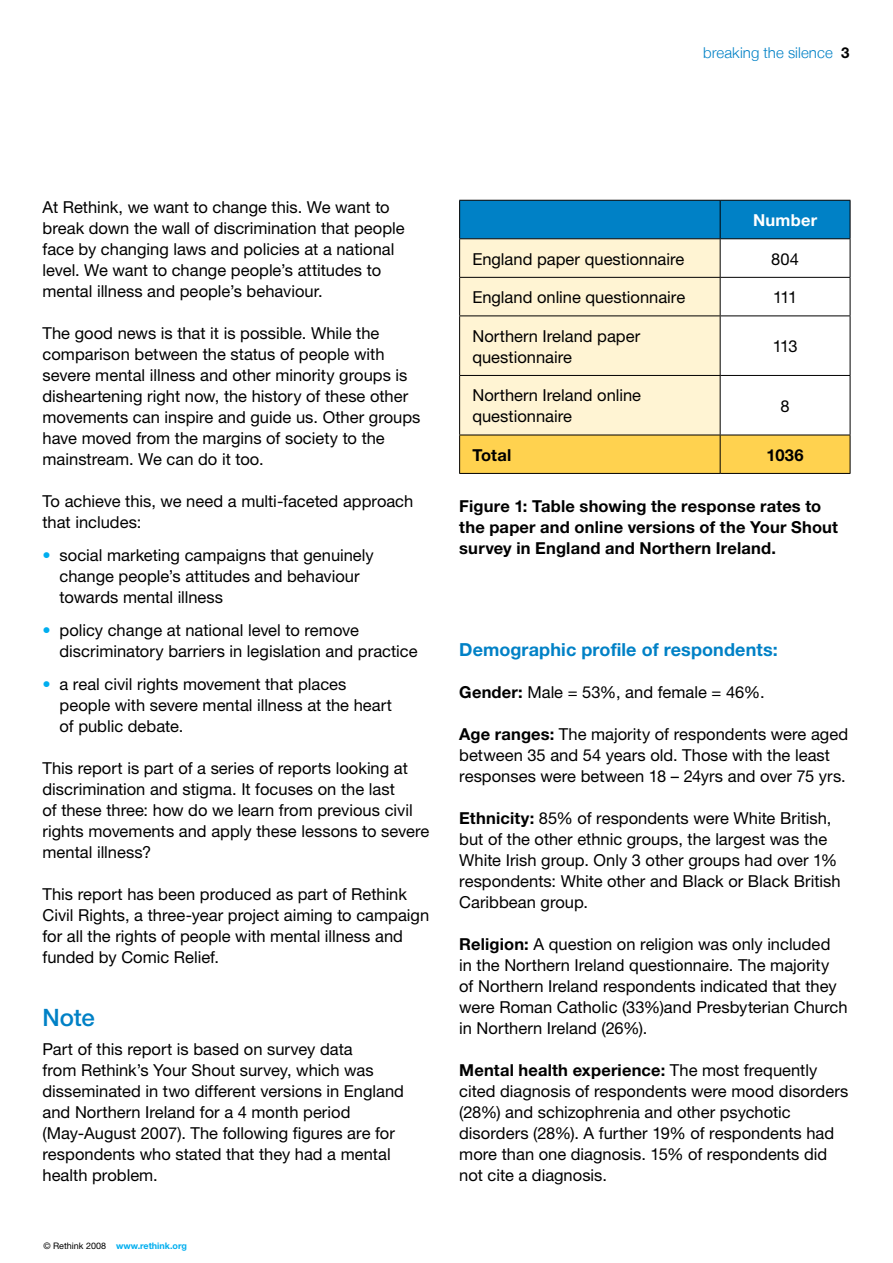
<style>
.page{position:relative;width:893px;height:1263px;background:#fff}
.page>*{position:absolute;margin:0;border:0;box-sizing:border-box;transform-origin:0 0}
.t1{font:500 24px "Helvetica Neue";color:#0081c6}
.t2{font:700 18px "Helvetica Neue";letter-spacing:.005em;color:#0081c6}
.t3{font:16.5px/21px "Helvetica Neue";color:#000}
.t4{font:700 16.5px/21px "Helvetica Neue";letter-spacing:.01em;color:#000}
.t5{font:700 16.5px "Helvetica Neue";letter-spacing:.01em;color:#fff}
.t6{font:300 15px "Helvetica Neue";letter-spacing:.005em;color:#0081c6}
.t7{font:700 9px "Helvetica Neue";color:#00aeef}
.s1{font-weight:700;color:#000}
.s2{color:#00aeef}
.s3{font-weight:400;color:#000}
.s4{font-weight:700}
</style>
<div class="page">
<div style="left:460px;top:201px;width:390px;height:37px;background:#0081c6"></div>
<div style="left:460px;top:239px;width:260px;height:196px;background:#fff4d3"></div>
<div style="left:460px;top:436px;width:390px;height:37px;background:#ffd24f"></div>
<hr style="left:459px;top:200px;width:261px;height:1px;background:#000">
<hr style="left:459px;top:201px;width:1px;height:37px;background:#000">
<hr style="left:720px;top:200px;width:130px;height:1px;background:#000">
<hr style="left:720px;top:201px;width:1px;height:37px;background:#000">
<hr style="left:850px;top:201px;width:1px;height:37px;background:#000">
<hr style="left:459px;top:238px;width:261px;height:1px;background:#000">
<hr style="left:459px;top:239px;width:1px;height:38px;background:#000">
<hr style="left:720px;top:238px;width:130px;height:1px;background:#000">
<hr style="left:720px;top:239px;width:1px;height:38px;background:#000">
<hr style="left:850px;top:239px;width:1px;height:38px;background:#000">
<hr style="left:459px;top:277px;width:261px;height:1px;background:#000">
<hr style="left:459px;top:278px;width:1px;height:37px;background:#000">
<hr style="left:720px;top:277px;width:130px;height:1px;background:#000">
<hr style="left:720px;top:278px;width:1px;height:37px;background:#000">
<hr style="left:850px;top:278px;width:1px;height:37px;background:#000">
<hr style="left:459px;top:315px;width:261px;height:1px;background:#000">
<hr style="left:459px;top:316px;width:1px;height:59px;background:#000">
<hr style="left:720px;top:315px;width:130px;height:1px;background:#000">
<hr style="left:720px;top:316px;width:1px;height:59px;background:#000">
<hr style="left:850px;top:316px;width:1px;height:59px;background:#000">
<hr style="left:459px;top:375px;width:261px;height:1px;background:#000">
<hr style="left:459px;top:376px;width:1px;height:59px;background:#000">
<hr style="left:720px;top:375px;width:130px;height:1px;background:#000">
<hr style="left:720px;top:376px;width:1px;height:59px;background:#000">
<hr style="left:850px;top:376px;width:1px;height:59px;background:#000">
<hr style="left:459px;top:435px;width:261px;height:1px;background:#000">
<hr style="left:459px;top:435px;width:1px;height:38px;background:#000">
<hr style="left:720px;top:435px;width:130px;height:1px;background:#000">
<hr style="left:720px;top:435px;width:1px;height:38px;background:#000">
<hr style="left:850px;top:435px;width:1px;height:38px;background:#000">
<hr style="left:459px;top:473px;width:261px;height:1px;background:#000">
<hr style="left:720px;top:473px;width:130px;height:1px;background:#000">
<p class="t6" style="left:703px;top:44px;width:148px">breaking the silence <span class="s1">3</span></p>
<p class="t3" style="left:43px;top:196px;width:364px">At Rethink, we want to change this. We want to break down the wall of discrimination that people face by changing laws and policies at a national level. We want to change people’s attitudes to mental illness and people’s behaviour.</p>
<p class="t3" style="left:43px;top:322px;width:379px">The good news is that it is possible. While the comparison between the status of people with severe mental illness and other minority groups is disheartening right now, the history of these other movements can inspire and guide us. Other groups have moved from the margins of society to the mainstream. We can do it too.</p>
<p class="t3" style="left:43px;top:490px;width:372px">To achieve this, we need a multi-faceted approach that includes:</p>
<p class="t3" style="left:60px;top:544px;width:316px;text-indent:-17px"><span class="s2">•</span> social marketing campaigns that genuinely change people’s attitudes and behaviour towards mental illness</p>
<p class="t3" style="left:60px;top:619px;width:360px;text-indent:-17px"><span class="s2">•</span> policy change at national level to remove discriminatory barriers in legislation and practice</p>
<p class="t3" style="left:60px;top:673px;width:334px;text-indent:-17px"><span class="s2">•</span> a real civil rights movement that places people with severe mental illness at the heart of public debate.</p>
<p class="t3" style="left:43px;top:757px;width:388px">This report is part of a series of reports looking at discrimination and stigma. It focuses on the last<br>of these three: how do we learn from previous civil rights movements and apply these lessons to severe mental illness?</p>
<p class="t3" style="left:43px;top:883px;width:388px">This report has been produced as part of Rethink Civil Rights, a three-year project aiming to campaign for all the rights of people with mental illness and funded by Comic Relief.</p>
<h1 class="t1" style="left:43px;top:1003px;width:54px">Note</h1>
<p class="t3" style="left:43px;top:1038px;width:363px">Part of this report is based on survey data<br>from Rethink’s Your Shout survey, which was disseminated in two different versions in England and Northern Ireland for a 4 month period (May-August 2007). The following figures are for respondents who stated that they had a mental health problem.</p>
<p class="t7" style="left:43px;top:1240px;width:145px"><span class="s3">© Rethink 2008</span> www.rethink.org</p>
<p class="t5" style="left:753px;top:210px;width:65px">Number</p>
<p class="t3" style="left:472px;top:248px;width:214px">England paper questionnaire</p>
<p class="t3" style="left:771px;top:248px;width:29px">804</p>
<p class="t3" style="left:472px;top:286px;width:214px">England online questionnaire</p>
<p class="t3" style="left:773px;top:286px;width:26px">111</p>
<p class="t3" style="left:472px;top:325px;width:169px">Northern Ireland paper questionnaire</p>
<p class="t3" style="left:773px;top:336px;width:26px">113</p>
<p class="t3" style="left:472px;top:385px;width:170px">Northern Ireland online questionnaire</p>
<p class="t3" style="left:780px;top:395px;width:11px">8</p>
<p class="t4" style="left:472px;top:444px;width:40px">Total</p>
<p class="t4" style="left:767px;top:444px;width:39px">1036</p>
<p class="t4" style="left:459px;top:495px;width:380px">Figure 1: Table showing the response rates to the paper and online versions of the Your Shout survey in England and Northern Ireland.</p>
<p class="t2" style="left:459px;top:638px;width:320px">Demographic profile of respondents:</p>
<p class="t3" style="left:459px;top:681px;width:307px"><span class="s4">Gender:</span> Male = 53%, and female = 46%.</p>
<p class="t3" style="left:459px;top:723px;width:390px"><span class="s4">Age ranges:</span> The majority of respondents were aged between 35 and 54 years old. Those with the least responses were between 18 – 24yrs and over 75 yrs.</p>
<p class="t3" style="left:459px;top:807px;width:383px"><span class="s4">Ethnicity:</span> 85% of respondents were White British, but of the other ethnic groups, the largest was the White Irish group. Only 3 other groups had over 1% respondents: White other and Black or Black British Caribbean group.</p>
<p class="t3" style="left:459px;top:933px;width:390px"><span class="s4">Religion:</span> A question on religion was only included<br>in the Northern Ireland questionnaire. The majority of Northern Ireland respondents indicated that they were Roman Catholic (33%)and Presbyterian Church in Northern Ireland (26%).</p>
<p class="t3" style="left:459px;top:1059px;width:391px"><span class="s4">Mental health experience:</span> The most frequently cited diagnosis of respondents were mood disorders (28%) and schizophrenia and other psychotic disorders (28%). A further 19% of respondents had more than one diagnosis. 15% of respondents did not cite a diagnosis.</p>
</div>
